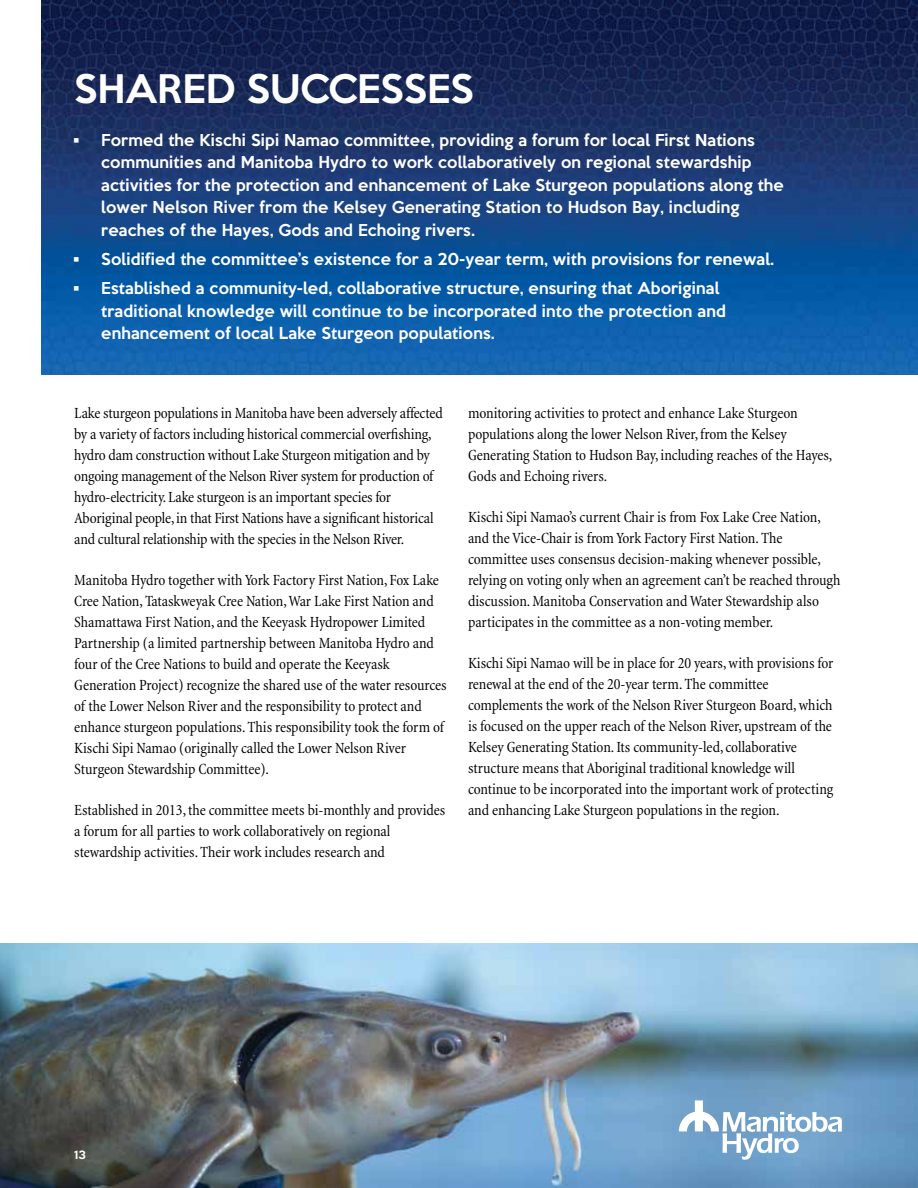
<style>
.page{position:relative;width:918px;height:1188px;background:#fff}
.page>*{position:absolute;margin:0;border:0;box-sizing:border-box;transform-origin:0 0}
.t1{font:500 36px "Keep Calm";color:#fff}
.t2{font:condensed 15.75px/21px "Minion";letter-spacing:-.005em;color:#000}
.t3{font:500 15px/22.5px "Keep Calm";letter-spacing:.01em;color:#fff}
.t4{font:500 10.5px "Keep Calm";color:#fff}
</style>
<div class="page">
<img style="left:41px;top:0;width:877px;height:374px">
<img style="left:0;top:944px;width:918px;height:244px">
<svg style="left:679px;top:1100px;width:163px;height:60px"></svg>
<h1 class="t1" style="left:74px;top:58px;width:401px">SHARED SUCCESSES</h1>
<p class="t3" style="left:101px;top:127px;width:684px;text-indent:-27px">• Formed the Kischi Sipi Namao committee, providing a forum for local First Nations communities and Manitoba Hydro to work collaboratively on regional stewardship activities for the protection and enhancement of Lake Sturgeon populations along the lower Nelson River from the Kelsey Generating Station to Hudson Bay, including reaches of the Hayes, Gods and Echoing rivers.</p>
<p class="t3" style="left:74px;top:247px;width:701px">• Solidified the committee’s existence for a 20-year term, with provisions for renewal.</p>
<p class="t3" style="left:101px;top:276px;width:626px;text-indent:-27px">• Established a community-led, collaborative structure, ensuring that Aboriginal traditional knowledge will continue to be incorporated into the protection and enhancement of local Lake Sturgeon populations.</p>
<p class="t2" style="left:74px;top:403px;width:370px">Lake sturgeon populations in Manitoba have been adversely affected by a variety of factors including historical commercial overfishing, hydro dam construction without Lake Sturgeon mitigation and by ongoing management of the Nelson River system for production of hydro-electricity. Lake sturgeon is an important species for Aboriginal people, in that First Nations have a significant historical and cultural relationship with the species in the Nelson River.</p>
<p class="t2" style="left:74px;top:570px;width:374px">Manitoba Hydro together with York Factory First Nation, Fox Lake Cree Nation, Tataskweyak Cree Nation, War Lake First Nation and Shamattawa First Nation, and the Keeyask Hydropower Limited Partnership (a limited partnership between Manitoba Hydro and four of the Cree Nations to build and operate the Keeyask Generation Project) recognize the shared use of the water resources of the Lower Nelson River and the responsibility to protect and enhance sturgeon populations. This responsibility took the form of Kischi Sipi Namao (originally called the Lower Nelson River Sturgeon Stewardship Committee).</p>
<p class="t2" style="left:74px;top:800px;width:373px">Established in 2013, the committee meets bi-monthly and provides a forum for all parties to work collaboratively on regional stewardship activities. Their work includes research and</p>
<p class="t2" style="left:468px;top:403px;width:366px">monitoring activities to protect and enhance Lake Sturgeon populations along the lower Nelson River, from the Kelsey Generating Station to Hudson Bay, including reaches of the Hayes, Gods and Echoing rivers.</p>
<p class="t2" style="left:468px;top:507px;width:374px">Kischi Sipi Namao’s current Chair is from Fox Lake Cree Nation, and the Vice-Chair is from York Factory First Nation. The committee uses consensus decision-making whenever possible, relying on voting only when an agreement can’t be reached through discussion. Manitoba Conservation and Water Stewardship also participates in the committee as a non-voting member.</p>
<p class="t2" style="left:468px;top:653px;width:367px">Kischi Sipi Namao will be in place for 20 years, with provisions for renewal at the end of the 20-year term. The committee complements the work of the Nelson River Sturgeon Board, which is focused on the upper reach of the Nelson River, upstream of the Kelsey Generating Station. Its community-led, collaborative structure means that Aboriginal traditional knowledge will continue to be incorporated into the important work of protecting and enhancing Lake Sturgeon populations in the region.</p>
<p class="t4" style="left:74px;top:1146px;width:13px">13</p>
</div>
